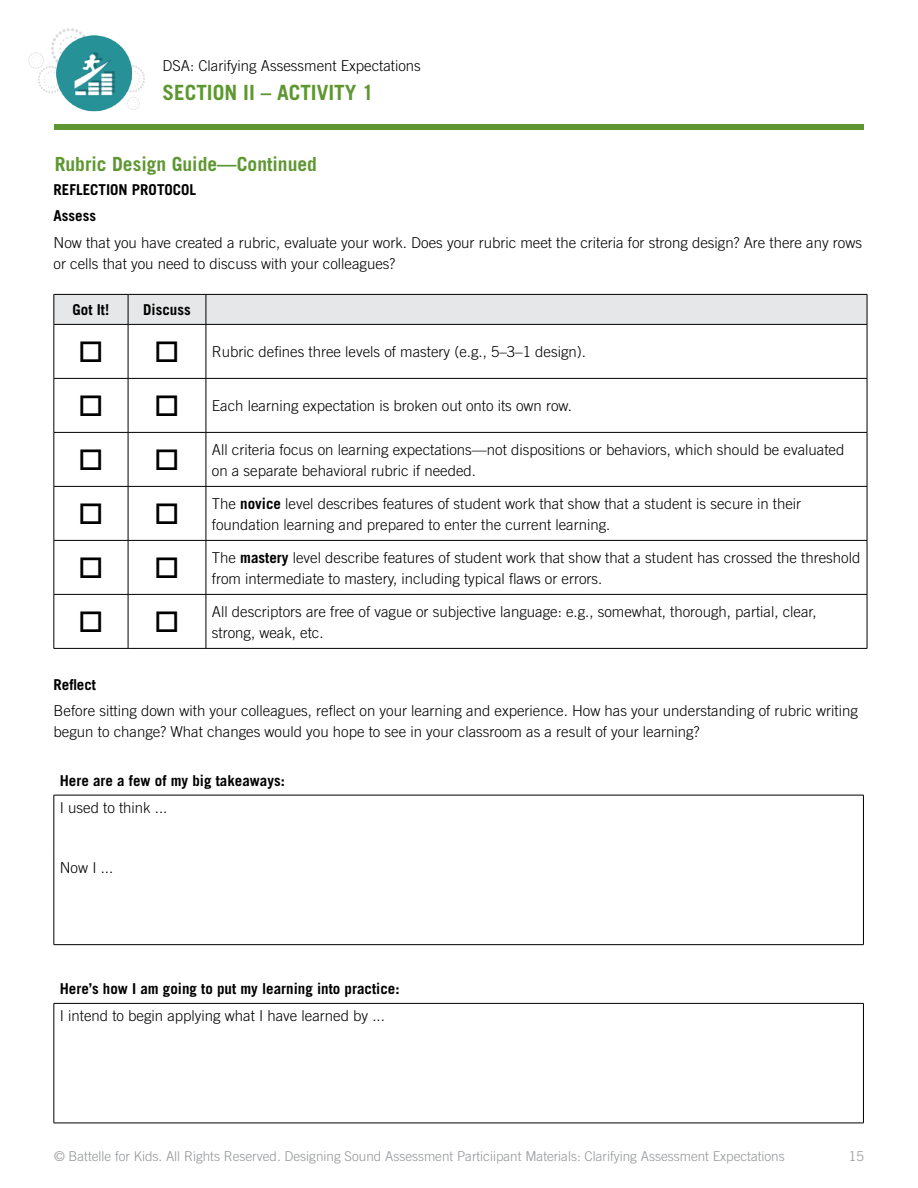
<style>
.page{position:relative;width:918px;height:1188px;background:#fff}
.page>*{position:absolute;margin:0;border:0;box-sizing:border-box;transform-origin:0 0}
.t1{font:700 21px "Trade Gothic";color:#5e9732}
.t2{font:700 19.5px "Trade Gothic";color:#5e9732}
.t3{font:300 15px/21px "Trade Gothic";color:#000}
.t4{font:700 15px/26.2px "Trade Gothic";color:#000}
.t5{font:300 13.5px "Trade Gothic";color:#939598}
.s1{font-weight:700}
</style>
<div class="page">
<div style="left:54px;top:124px;width:810px;height:5px;background:#5e9732"></div>
<svg style="left:28px;top:28px;width:53px;height:65px"></svg>
<svg style="left:135px;top:66px;width:10px;height:44px"></svg>
<img style="left:54px;top:32px;width:81px;height:80px">
<svg style="left:54px;top:294px;width:814px;height:30px;background:#dddedf"></svg>
<hr style="left:54px;top:324px;width:74px;height:1px;background:#000">
<hr style="left:54px;top:325px;width:1px;height:53px;background:#000">
<hr style="left:128px;top:324px;width:78px;height:1px;background:#000">
<hr style="left:128px;top:325px;width:1px;height:53px;background:#000">
<hr style="left:206px;top:324px;width:661px;height:1px;background:#000">
<hr style="left:206px;top:325px;width:1px;height:53px;background:#000">
<hr style="left:867px;top:325px;width:1px;height:53px;background:#000">
<hr style="left:54px;top:378px;width:74px;height:1px;background:#000">
<hr style="left:54px;top:379px;width:1px;height:53px;background:#000">
<hr style="left:128px;top:378px;width:78px;height:1px;background:#000">
<hr style="left:128px;top:379px;width:1px;height:53px;background:#000">
<hr style="left:206px;top:378px;width:661px;height:1px;background:#000">
<hr style="left:206px;top:379px;width:1px;height:53px;background:#000">
<hr style="left:867px;top:379px;width:1px;height:53px;background:#000">
<hr style="left:54px;top:432px;width:74px;height:1px;background:#000">
<hr style="left:54px;top:433px;width:1px;height:53px;background:#000">
<hr style="left:128px;top:432px;width:78px;height:1px;background:#000">
<hr style="left:128px;top:433px;width:1px;height:53px;background:#000">
<hr style="left:206px;top:432px;width:661px;height:1px;background:#000">
<hr style="left:206px;top:433px;width:1px;height:53px;background:#000">
<hr style="left:867px;top:433px;width:1px;height:53px;background:#000">
<hr style="left:54px;top:486px;width:74px;height:1px;background:#000">
<hr style="left:54px;top:487px;width:1px;height:53px;background:#000">
<hr style="left:128px;top:486px;width:78px;height:1px;background:#000">
<hr style="left:128px;top:487px;width:1px;height:53px;background:#000">
<hr style="left:206px;top:486px;width:661px;height:1px;background:#000">
<hr style="left:206px;top:487px;width:1px;height:53px;background:#000">
<hr style="left:867px;top:487px;width:1px;height:53px;background:#000">
<hr style="left:54px;top:540px;width:74px;height:1px;background:#000">
<hr style="left:54px;top:541px;width:1px;height:53px;background:#000">
<hr style="left:128px;top:540px;width:78px;height:1px;background:#000">
<hr style="left:128px;top:541px;width:1px;height:53px;background:#000">
<hr style="left:206px;top:540px;width:661px;height:1px;background:#000">
<hr style="left:206px;top:541px;width:1px;height:53px;background:#000">
<hr style="left:867px;top:541px;width:1px;height:53px;background:#000">
<hr style="left:54px;top:594px;width:74px;height:1px;background:#000">
<hr style="left:54px;top:595px;width:1px;height:53px;background:#000">
<hr style="left:128px;top:594px;width:78px;height:1px;background:#000">
<hr style="left:128px;top:595px;width:1px;height:53px;background:#000">
<hr style="left:206px;top:594px;width:661px;height:1px;background:#000">
<hr style="left:206px;top:595px;width:1px;height:53px;background:#000">
<hr style="left:867px;top:595px;width:1px;height:53px;background:#000">
<hr style="left:54px;top:648px;width:74px;height:1px;background:#000">
<hr style="left:128px;top:648px;width:78px;height:1px;background:#000">
<hr style="left:206px;top:648px;width:661px;height:1px;background:#000">
<hr style="left:54px;top:795px;width:810px;height:1px;background:#000">
<hr style="left:54px;top:795px;width:1px;height:60px;background:#000">
<hr style="left:863px;top:795px;width:1px;height:60px;background:#000">
<hr style="left:54px;top:855px;width:1px;height:89px;background:#000">
<hr style="left:863px;top:855px;width:1px;height:89px;background:#000">
<hr style="left:54px;top:944px;width:810px;height:1px;background:#000">
<hr style="left:54px;top:1003px;width:810px;height:1px;background:#000">
<hr style="left:54px;top:1004px;width:1px;height:119px;background:#000">
<hr style="left:863px;top:1004px;width:1px;height:119px;background:#000">
<hr style="left:54px;top:1123px;width:810px;height:1px;background:#000">
<svg style="left:127px;top:449px;width:2px;height:21px"></svg>
<svg style="left:127px;top:503px;width:2px;height:21px"></svg>
<svg style="left:127px;top:557px;width:2px;height:21px"></svg>
<svg style="left:127px;top:611px;width:2px;height:21px"></svg>
<p class="t3" style="left:163px;top:55px;width:260px">DSA: Clarifying Assessment Expectations</p>
<h1 class="t1" style="left:163px;top:80px;width:213px">SECTION II – ACTIVITY 1</h1>
<h2 class="t2" style="left:55px;top:152px;width:264px">Rubric Design Guide—Continued</h2>
<p class="t4" style="left:54px;top:176px;width:144px">REFLECTION PROTOCOL<br>Assess</p>
<p class="t3" style="left:54px;top:232px;width:810px">Now that you have created a rubric, evaluate your work. Does your rubric meet the criteria for strong design? Are there any rows or cells that you need to discuss with your colleagues?</p>
<p class="t4" style="left:73px;top:296px;width:38px">Got It!</p>
<p class="t4" style="left:143px;top:296px;width:49px">Discuss</p>
<p class="t3" style="left:78px;top:341px;width:509px">□ □ Rubric defines three levels of mastery (e.g., 5–3–1 design).</p>
<p class="t3" style="left:78px;top:395px;width:495px">□ □ Each learning expectation is broken out onto its own row.</p>
<p class="t3" style="left:212px;top:439px;width:634px">All criteria focus on learning expectations—not dispositions or behaviors, which should be evaluated on a separate behavioral rubric if needed.</p>
<p class="t3" style="left:212px;top:493px;width:591px">The <span class="s1">novice</span> level describes features of student work that show that a student is secure in their foundation learning and prepared to enter the current learning.</p>
<p class="t3" style="left:212px;top:547px;width:650px">The <span class="s1">mastery</span> level describe features of student work that show that a student has crossed the threshold from intermediate to mastery, including typical flaws or errors.</p>
<p class="t3" style="left:212px;top:601px;width:606px">All descriptors are free of vague or subjective language: e.g., somewhat, thorough, partial, clear, strong, weak, etc.</p>
<p class="t4" style="left:54px;top:671px;width:44px">Reflect</p>
<p class="t3" style="left:54px;top:700px;width:806px">Before sitting down with your colleagues, reflect on your learning and experience. How has your understanding of rubric writing begun to change? What changes would you hope to see in your classroom as a result of your learning?</p>
<p class="t4" style="left:60px;top:767px;width:227px">Here are a few of my big takeaways:</p>
<p class="t3" style="left:60px;top:797px;width:109px">I used to think ...</p>
<p class="t3" style="left:60px;top:857px;width:55px">Now I ...</p>
<p class="t4" style="left:60px;top:975px;width:341px">Here’s how I am going to put my learning into practice:</p>
<p class="t3" style="left:60px;top:1005px;width:327px">I intend to begin applying what I have learned by ...</p>
<p class="t5" style="left:54px;top:1148px;width:732px">© Battelle for Kids. All Rights Reserved. Designing Sound Assessment Particiipant Materials: Clarifying Assessment Expectations</p>
<p class="t5" style="left:849px;top:1148px;width:17px">15</p>
</div>
